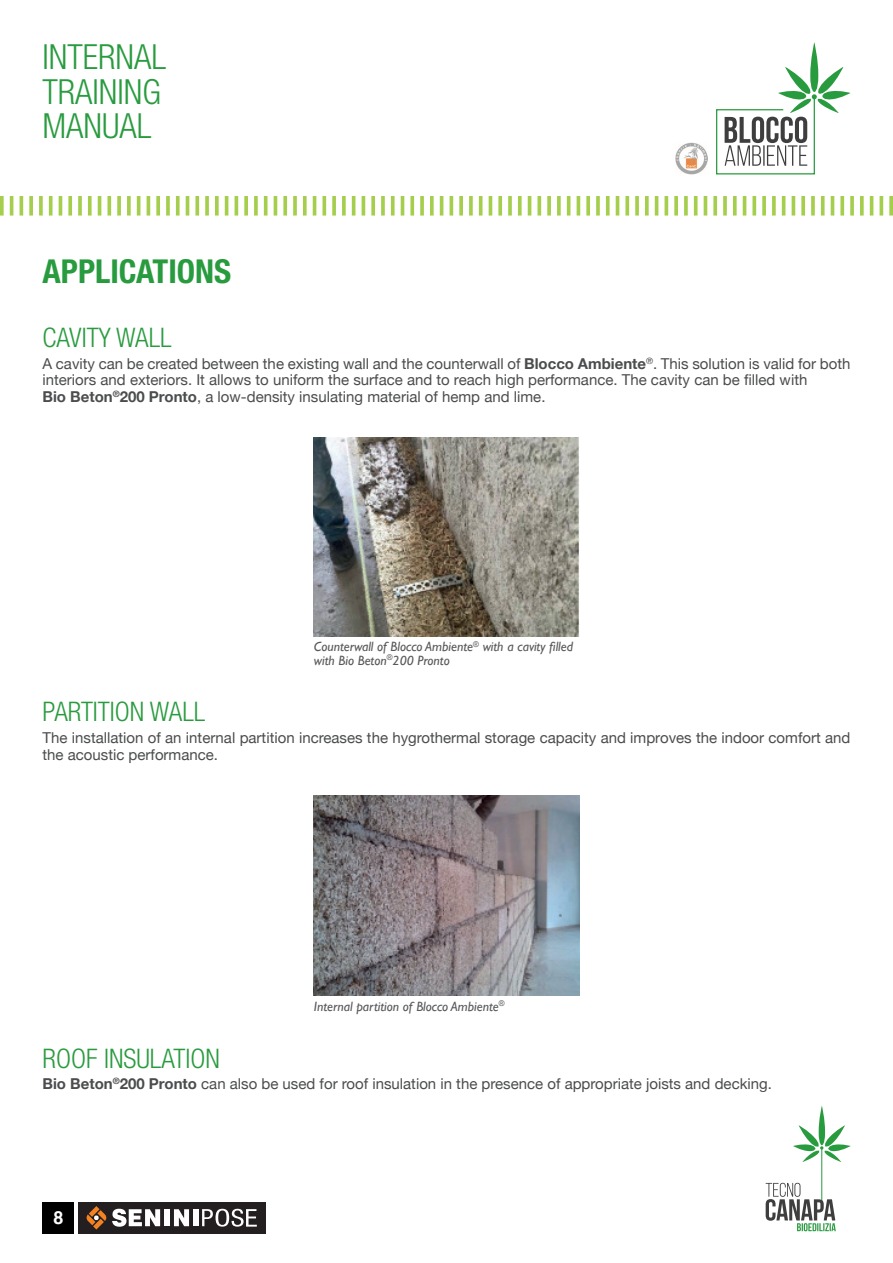
<style>
.page{position:relative;width:893px;height:1263px;background:#fff}
.page>*{position:absolute;margin:0;border:0;box-sizing:border-box;transform-origin:0 0}
.t1{font:300 condensed 34.65px/34.7px "Helvetica Neue";color:#299b3f}
.t2{font:700 condensed 33px "Helvetica Neue";color:#299b3f}
.t3{font:300 condensed 27px "Helvetica Neue";color:#299b3f}
.t4{font:700 18px "Helvetica";color:#fff}
.t5{font:15px/16.5px "Helvetica Neue";color:#4b4c4d}
.t6{font:italic 13.5px "Gill Sans";color:#57585a}
.s1{font-weight:700}
</style>
<div class="page">
<hr style="left:821px;top:1148px;width:1px;height:55px;background:#299b3f">
<svg style="left:793px;top:1106px;width:57px;height:56px"></svg>
<svg style="left:766px;top:1183px;width:70px;height:48px"></svg>
<img style="left:675px;top:142px;width:33px;height:32px">
<svg style="left:716px;top:43px;width:134px;height:132px"></svg>
<svg style="left:0;top:196px;width:4px;height:20px"></svg>
<hr style="left:10px;top:196px;width:3px;height:20px;background:#a4ce4c">
<hr style="left:20px;top:196px;width:3px;height:20px;background:#a4ce4c">
<svg style="left:29px;top:196px;width:4px;height:20px"></svg>
<svg style="left:39px;top:196px;width:4px;height:20px"></svg>
<svg style="left:49px;top:196px;width:4px;height:20px"></svg>
<hr style="left:59px;top:196px;width:3px;height:20px;background:#a4ce4c">
<svg style="left:68px;top:196px;width:4px;height:20px"></svg>
<svg style="left:78px;top:196px;width:4px;height:20px"></svg>
<svg style="left:88px;top:196px;width:4px;height:20px"></svg>
<hr style="left:98px;top:196px;width:3px;height:20px;background:#a4ce4c">
<svg style="left:107px;top:196px;width:4px;height:20px"></svg>
<svg style="left:117px;top:196px;width:4px;height:20px"></svg>
<svg style="left:127px;top:196px;width:4px;height:20px"></svg>
<hr style="left:137px;top:196px;width:3px;height:20px;background:#a4ce4c">
<hr style="left:147px;top:196px;width:3px;height:20px;background:#a4ce4c">
<svg style="left:156px;top:196px;width:4px;height:20px"></svg>
<svg style="left:166px;top:196px;width:4px;height:20px"></svg>
<svg style="left:176px;top:196px;width:4px;height:20px"></svg>
<hr style="left:186px;top:196px;width:3px;height:20px;background:#a4ce4c">
<svg style="left:195px;top:196px;width:4px;height:20px"></svg>
<svg style="left:205px;top:196px;width:4px;height:20px"></svg>
<svg style="left:215px;top:196px;width:4px;height:20px"></svg>
<hr style="left:225px;top:196px;width:3px;height:20px;background:#a4ce4c">
<hr style="left:235px;top:196px;width:3px;height:20px;background:#a4ce4c">
<svg style="left:244px;top:196px;width:4px;height:20px"></svg>
<svg style="left:254px;top:196px;width:4px;height:20px"></svg>
<hr style="left:264px;top:196px;width:3px;height:20px;background:#a4ce4c">
<hr style="left:274px;top:196px;width:3px;height:20px;background:#a4ce4c">
<svg style="left:283px;top:196px;width:4px;height:20px"></svg>
<svg style="left:293px;top:196px;width:4px;height:20px"></svg>
<svg style="left:303px;top:196px;width:4px;height:20px"></svg>
<hr style="left:313px;top:196px;width:3px;height:20px;background:#a4ce4c">
<svg style="left:322px;top:196px;width:4px;height:20px"></svg>
<svg style="left:332px;top:196px;width:4px;height:20px"></svg>
<svg style="left:342px;top:196px;width:4px;height:20px"></svg>
<hr style="left:352px;top:196px;width:3px;height:20px;background:#a4ce4c">
<hr style="left:362px;top:196px;width:3px;height:20px;background:#a4ce4c">
<svg style="left:371px;top:196px;width:4px;height:20px"></svg>
<svg style="left:381px;top:196px;width:4px;height:20px"></svg>
<svg style="left:391px;top:196px;width:4px;height:20px"></svg>
<hr style="left:401px;top:196px;width:3px;height:20px;background:#a4ce4c">
<svg style="left:410px;top:196px;width:4px;height:20px"></svg>
<svg style="left:420px;top:196px;width:4px;height:20px"></svg>
<svg style="left:430px;top:196px;width:4px;height:20px"></svg>
<hr style="left:440px;top:196px;width:3px;height:20px;background:#a4ce4c">
<hr style="left:450px;top:196px;width:3px;height:20px;background:#a4ce4c">
<svg style="left:459px;top:196px;width:4px;height:20px"></svg>
<svg style="left:469px;top:196px;width:4px;height:20px"></svg>
<hr style="left:479px;top:196px;width:3px;height:20px;background:#a4ce4c">
<hr style="left:489px;top:196px;width:3px;height:20px;background:#a4ce4c">
<svg style="left:498px;top:196px;width:4px;height:20px"></svg>
<svg style="left:508px;top:196px;width:4px;height:20px"></svg>
<svg style="left:518px;top:196px;width:4px;height:20px"></svg>
<hr style="left:528px;top:196px;width:3px;height:20px;background:#a4ce4c">
<svg style="left:537px;top:196px;width:4px;height:20px"></svg>
<svg style="left:547px;top:196px;width:4px;height:20px"></svg>
<svg style="left:557px;top:196px;width:4px;height:20px"></svg>
<hr style="left:567px;top:196px;width:3px;height:20px;background:#a4ce4c">
<hr style="left:577px;top:196px;width:3px;height:20px;background:#a4ce4c">
<svg style="left:586px;top:196px;width:4px;height:20px"></svg>
<svg style="left:596px;top:196px;width:4px;height:20px"></svg>
<svg style="left:606px;top:196px;width:4px;height:20px"></svg>
<hr style="left:616px;top:196px;width:3px;height:20px;background:#a4ce4c">
<svg style="left:625px;top:196px;width:4px;height:20px"></svg>
<svg style="left:635px;top:196px;width:4px;height:20px"></svg>
<svg style="left:645px;top:196px;width:4px;height:20px"></svg>
<hr style="left:655px;top:196px;width:3px;height:20px;background:#a4ce4c">
<hr style="left:665px;top:196px;width:3px;height:20px;background:#a4ce4c">
<svg style="left:674px;top:196px;width:4px;height:20px"></svg>
<svg style="left:684px;top:196px;width:4px;height:20px"></svg>
<hr style="left:694px;top:196px;width:3px;height:20px;background:#a4ce4c">
<hr style="left:704px;top:196px;width:3px;height:20px;background:#a4ce4c">
<svg style="left:713px;top:196px;width:4px;height:20px"></svg>
<svg style="left:723px;top:196px;width:4px;height:20px"></svg>
<svg style="left:733px;top:196px;width:4px;height:20px"></svg>
<hr style="left:743px;top:196px;width:3px;height:20px;background:#a4ce4c">
<svg style="left:752px;top:196px;width:4px;height:20px"></svg>
<svg style="left:762px;top:196px;width:4px;height:20px"></svg>
<svg style="left:772px;top:196px;width:4px;height:20px"></svg>
<hr style="left:782px;top:196px;width:3px;height:20px;background:#a4ce4c">
<hr style="left:792px;top:196px;width:3px;height:20px;background:#a4ce4c">
<svg style="left:801px;top:196px;width:4px;height:20px"></svg>
<svg style="left:811px;top:196px;width:4px;height:20px"></svg>
<svg style="left:821px;top:196px;width:4px;height:20px"></svg>
<hr style="left:831px;top:196px;width:3px;height:20px;background:#a4ce4c">
<svg style="left:840px;top:196px;width:4px;height:20px"></svg>
<svg style="left:850px;top:196px;width:4px;height:20px"></svg>
<svg style="left:860px;top:196px;width:4px;height:20px"></svg>
<hr style="left:870px;top:196px;width:3px;height:20px;background:#a4ce4c">
<svg style="left:879px;top:196px;width:4px;height:20px"></svg>
<svg style="left:889px;top:196px;width:4px;height:20px"></svg>
<div style="left:43px;top:1202px;width:31px;height:31px;background:#000"></div>
<div style="left:79px;top:1202px;width:187px;height:31px;background:#231f20"></div>
<div style="left:164px;top:1209px;width:6px;height:17px;background:#fff"></div>
<svg style="left:112px;top:1209px;width:48px;height:18px"></svg>
<svg style="left:174px;top:1209px;width:15px;height:17px"></svg>
<div style="left:193px;top:1209px;width:6px;height:17px;background:#fff"></div>
<svg style="left:87px;top:1206px;width:19px;height:23px"></svg>
<svg style="left:202px;top:1209px;width:55px;height:17px"></svg>
<img style="left:314px;top:438px;width:265px;height:199px">
<img style="left:314px;top:796px;width:265px;height:200px">
<h1 class="t1" style="left:43px;top:39px;width:125px">INTERNAL<br>TRAINING<br>MANUAL</h1>
<p class="t2" style="left:43px;top:251px;width:190px">APPLICATIONS</p>
<p class="t3" style="left:43px;top:322px;width:131px">CAVITY WALL</p>
<p class="t5" style="left:43px;top:356px;width:809px">A cavity can be created between the existing wall and the counterwall of <span class="s1">Blocco Ambiente</span><sup>®</sup>. This solution is valid for both interiors and exteriors. It allows to uniform the surface and to reach high performance. The cavity can be filled with</p>
<p class="t5" style="left:43px;top:389px;width:504px"><span class="s1">Bio Beton</span><sup>®</sup><span class="s1">200 Pronto</span>, a low-density insulating material of hemp and lime.</p>
<p class="t6" style="left:314px;top:639px;width:261px">Counterwall of Blocco Ambiente<sup>®</sup> with a cavity filled</p>
<p class="t6" style="left:314px;top:652px;width:137px">with Bio Beton<sup>®</sup>200 Pronto</p>
<p class="t3" style="left:43px;top:696px;width:164px">PARTITION WALL</p>
<p class="t5" style="left:43px;top:730px;width:809px">The installation of an internal partition increases the hygrothermal storage capacity and improves the indoor comfort and the acoustic performance.</p>
<p class="t6" style="left:314px;top:999px;width:192px">Internal partition of Blocco Ambiente<sup>®</sup></p>
<p class="t3" style="left:43px;top:1043px;width:179px">ROOF INSULATION</p>
<p class="t5" style="left:43px;top:1077px;width:731px"><span class="s1">Bio Beton</span><sup>®</sup><span class="s1">200 Pronto</span> can also be used for roof insulation in the presence of appropriate joists and decking.</p>
<p class="t4" style="left:53px;top:1203px;width:12px">8</p>
</div>
